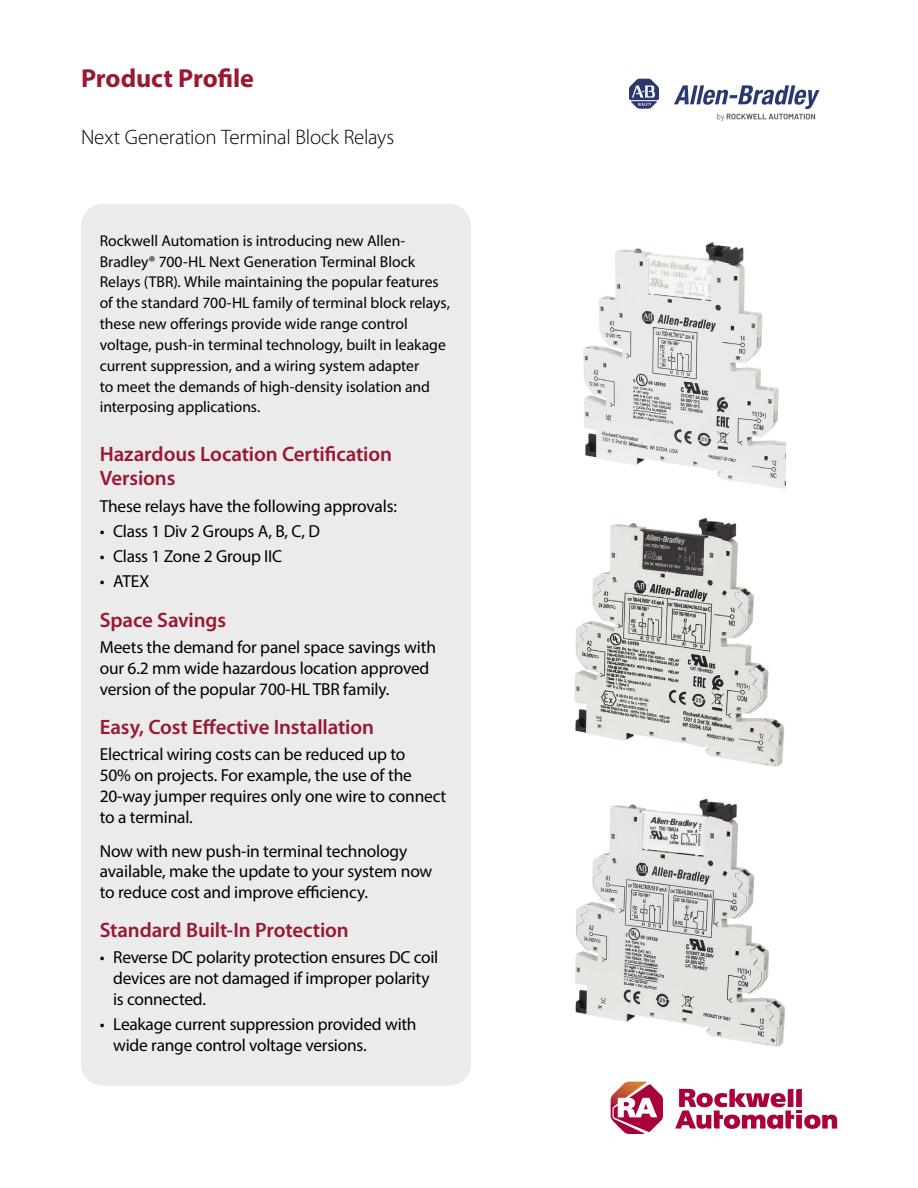
<style>
.page{position:relative;width:918px;height:1188px;background:#fff}
.page>*{position:absolute;margin:0;border:0;box-sizing:border-box;transform-origin:0 0}
.t1{font:700 26.1px "Myriad Pro";letter-spacing:-.005em;color:#9a1831}
.t2{font:300 21px "Myriad Pro";letter-spacing:-.01em;color:#000}
.t3{font:600 20.85px/24.5px "Myriad Pro";letter-spacing:-.005em;color:#9a1831}
.t4{font:17.4px/20.9px "Myriad Pro";letter-spacing:-.01em;color:#000}
.t5{font:15.6px/20.9px "Myriad Pro";letter-spacing:-.005em;color:#000}
</style>
<div class="page">
<svg style="left:611px;top:1082px;width:52px;height:52px"></svg>
<svg style="left:675px;top:1089px;width:162px;height:40px"></svg>
<div style="left:81px;top:204px;width:390px;height:882px;background:#ebebeb;border-radius:22px"></div>
<img style="left:583px;top:242px;width:202px;height:247px">
<img style="left:574px;top:518px;width:211px;height:249px">
<img style="left:575px;top:799px;width:210px;height:248px">
<svg style="left:629px;top:79px;width:30px;height:30px"></svg>
<svg style="left:674px;top:85px;width:146px;height:36px"></svg>
<h1 class="t1" style="left:81px;top:61px;width:175px">Product Profile</h1>
<p class="t2" style="left:81px;top:124px;width:315px">Next Generation Terminal Block Relays</p>
<p class="t5" style="left:100px;top:230px;width:352px">Rockwell Automation is introducing new Allen-Bradley® 700-HL Next Generation Terminal Block Relays (TBR). While maintaining the popular features of the standard 700-HL family of terminal block relays, these new offerings provide wide range control voltage, push-in terminal technology, built in leakage current suppression, and a wiring system adapter<br>to meet the demands of high-density isolation and interposing applications.</p>
<p class="t3" style="left:100px;top:441px;width:294px">Hazardous Location Certification<br>Versions</p>
<p class="t4" style="left:100px;top:495px;width:299px">These relays have the following approvals:</p>
<p class="t4" style="left:100px;top:520px;width:222px">• Class 1 Div 2 Groups A, B, C, D</p>
<p class="t4" style="left:100px;top:545px;width:184px">• Class 1 Zone 2 Group IIC</p>
<p class="t4" style="left:100px;top:571px;width:51px">• ATEX</p>
<p class="t3" style="left:100px;top:607px;width:128px">Space Savings</p>
<p class="t4" style="left:100px;top:637px;width:338px">Meets the demand for panel space savings with our 6.2 mm wide hazardous location approved version of the popular 700-HL TBR family.</p>
<p class="t3" style="left:100px;top:714px;width:276px">Easy, Cost Effective Installation</p>
<p class="t4" style="left:100px;top:743px;width:348px">Electrical wiring costs can be reduced up to<br>50% on projects. For example, the use of the 20-way jumper requires only one wire to connect to a terminal.</p>
<p class="t4" style="left:100px;top:840px;width:334px">Now with new push-in terminal technology available, make the update to your system now to reduce cost and improve efficiency.</p>
<p class="t3" style="left:100px;top:917px;width:251px">Standard Built-In Protection</p>
<p class="t4" style="left:113px;top:947px;width:327px;text-indent:-13px">• Reverse DC polarity protection ensures DC coil devices are not damaged if improper polarity is connected.</p>
<p class="t4" style="left:113px;top:1014px;width:305px;text-indent:-13px">• Leakage current suppression provided with wide range control voltage versions.</p>
</div>
